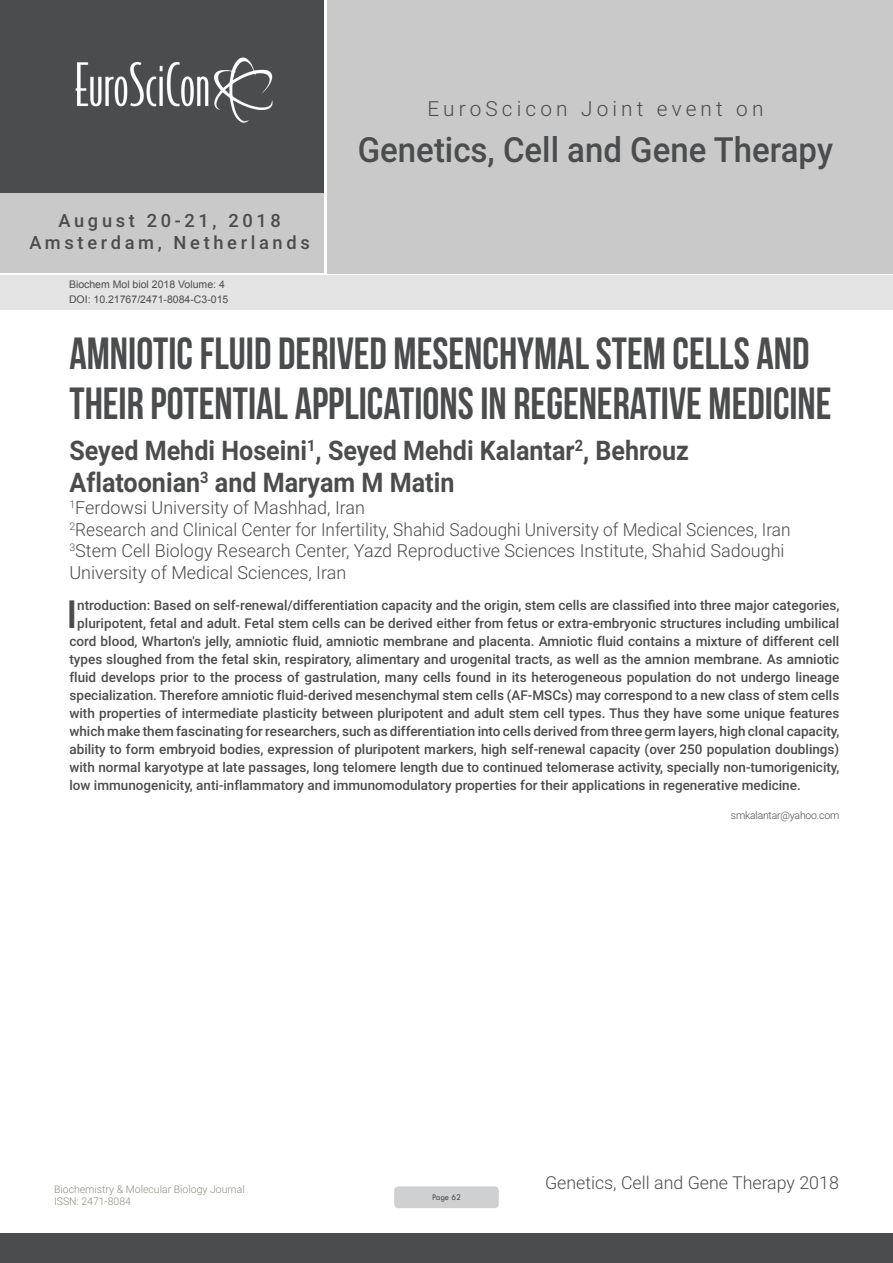
<style>
.page{position:relative;width:893px;height:1263px;background:#fff}
.page>*{position:absolute;margin:0;border:0;box-sizing:border-box;transform-origin:0 0}
.t1{font:45px/49.5px "Bebas Neue";color:#4b4c4d;scale:.95 1}
.Abstract{font:500 38.85px "Roboto";color:#4b4c4d}
.t2{font:500 34.65px "Roboto";color:#4b4c4d;scale:.95 1}
.t3{font:700 27px "Roboto";color:#4b4c4d;scale:.93 1}
.t4{font:300 20.85px "Roboto";letter-spacing:.2em;color:#4b4c4d}
.t5{font:500 18.3px/21.9px "Roboto";letter-spacing:.2em;color:#4b4c4d;text-align:center}
.t6{font:300 18px "Roboto";color:#4b4c4d}
.t7{font:300 18px "Roboto";color:#4b4c4d;scale:.96 1}
.t8{font:300 17.85px "Roboto";color:#4b4c4d}
.Abstract-2{font:500 13.5px "Roboto";color:#4b4c4d}
.t9{font:10.5px "Arial";color:#4b4c4d}
.t10{font:300 10.5px/12.6px "Roboto";color:#89907b}
.Biography{font:300 10.5px "Roboto";letter-spacing:-.02em;color:#4b4c4d}
.t11{font:9px "Tw Cen";letter-spacing:-.02em;color:#4b4c4d;scale:.95 1}
</style>
<div class="page">
<div style="left:0;top:0;width:323px;height:193px;background:#4b4c4d"></div>
<div style="left:1px;top:193px;width:323px;height:80px;background:#c9c9c9"></div>
<div style="left:327px;top:0;width:566px;height:273px;background:#c9c9c9"></div>
<img style="left:75px;top:57px;width:198px;height:66px">
<div style="left:0;top:1233px;width:893px;height:30px;background:#4b4c4d"></div>
<div style="left:1px;top:275px;width:892px;height:35px;background:#e4e4e4"></div>
<div style="left:394px;top:1186px;width:105px;height:22px;background:#cfd0d2;border-radius:4px"></div>
<h3 class="t5" style="left:30px;top:209px;width:282px">August 20-21, 2018<br>Amsterdam, Netherlands</h3>
<p class="t9" style="left:69px;top:278px;width:157px">Biochem Mol biol 2018 Volume: 4</p>
<p class="t9" style="left:69px;top:292px;width:161px">DOI: 10.21767/2471-8084-C3-015</p>
<h3 class="t4" style="left:427px;top:94px;width:338px">EuroScicon Joint event on</h3>
<h3 class="t2" style="left:358px;top:126px;width:502px">Genetics, Cell and Gene Therapy</h3>
<p class="t1" style="left:69px;top:328px;width:804px">AMNIOTIC FLUID DERIVED MESENCHYMAL STEM CELLS AND<br>THEIR POTENTIAL APPLICATIONS IN REGENERATIVE MEDICINE</p>
<p class="t3" style="left:69px;top:432px;width:667px">Seyed Mehdi Hoseini<sup>1</sup>, Seyed Mehdi Kalantar<sup>2</sup>, Behrouz</p>
<p class="t3" style="left:69px;top:464px;width:415px">Aflatoonian<sup>3</sup> and Maryam M Matin</p>
<p class="t6" style="left:69px;top:495px;width:297px"><sup>1</sup>Ferdowsi University of Mashhad, Iran</p>
<p class="t7" style="left:69px;top:517px;width:753px"><sup>2</sup>Research and Clinical Center for Infertility, Shahid Sadoughi University of Medical Sciences, Iran</p>
<p class="t6" style="left:69px;top:538px;width:717px"><sup>3</sup>Stem Cell Biology Research Center, Yazd Reproductive Sciences Institute, Shahid Sadoughi</p>
<p class="t6" style="left:69px;top:560px;width:278px">University of Medical Sciences, Iran</p>
<p class="Abstract" style="left:66px;top:587px;width:12px">I</p>
<p class="Abstract-2" style="left:77px;top:596px;width:764px">ntroduction: Based on self-renewal/differentiation capacity and the origin, stem cells are classified into three major categories,</p>
<p class="Abstract-2" style="left:77px;top:614px;width:763px">pluripotent, fetal and adult. Fetal stem cells can be derived either from fetus or extra-embryonic structures including umbilical</p>
<p class="Abstract-2" style="left:69px;top:632px;width:771px">cord blood, Wharton's jelly, amniotic fluid, amniotic membrane and placenta. Amniotic fluid contains a mixture of different cell</p>
<p class="Abstract-2" style="left:69px;top:650px;width:771px">types sloughed from the fetal skin, respiratory, alimentary and urogenital tracts, as well as the amnion membrane. As amniotic</p>
<p class="Abstract-2" style="left:69px;top:668px;width:771px">fluid develops prior to the process of gastrulation, many cells found in its heterogeneous population do not undergo lineage</p>
<p class="Abstract-2" style="left:69px;top:686px;width:771px">specialization. Therefore amniotic fluid-derived mesenchymal stem cells (AF-MSCs) may correspond to a new class of stem cells</p>
<p class="Abstract-2" style="left:69px;top:704px;width:771px">with properties of intermediate plasticity between pluripotent and adult stem cell types. Thus they have some unique features</p>
<p class="Abstract-2" style="left:69px;top:722px;width:771px">which make them fascinating for researchers, such as differentiation into cells derived from three germ layers, high clonal capacity,</p>
<p class="Abstract-2" style="left:69px;top:740px;width:771px">ability to form embryoid bodies, expression of pluripotent markers, high self-renewal capacity (over 250 population doublings)</p>
<p class="Abstract-2" style="left:69px;top:758px;width:771px">with normal karyotype at late passages, long telomere length due to continued telomerase activity, specially non-tumorigenicity,</p>
<p class="Abstract-2" style="left:69px;top:776px;width:733px">low immunogenicity, anti-inflammatory and immunomodulatory properties for their applications in regenerative medicine.</p>
<p class="Biography" style="left:731px;top:808px;width:110px">smkalantar@yahoo.com</p>
<p class="t10" style="left:54px;top:1182px;width:192px">Biochemistry &amp; Molecular Biology Journal<br>ISSN: 2471-8084</p>
<p class="t11" style="left:432px;top:1192px;width:32px">Page 62</p>
<h3 class="t8" style="left:545px;top:1170px;width:295px">Genetics, Cell and Gene Therapy 2018</h3>
</div>
